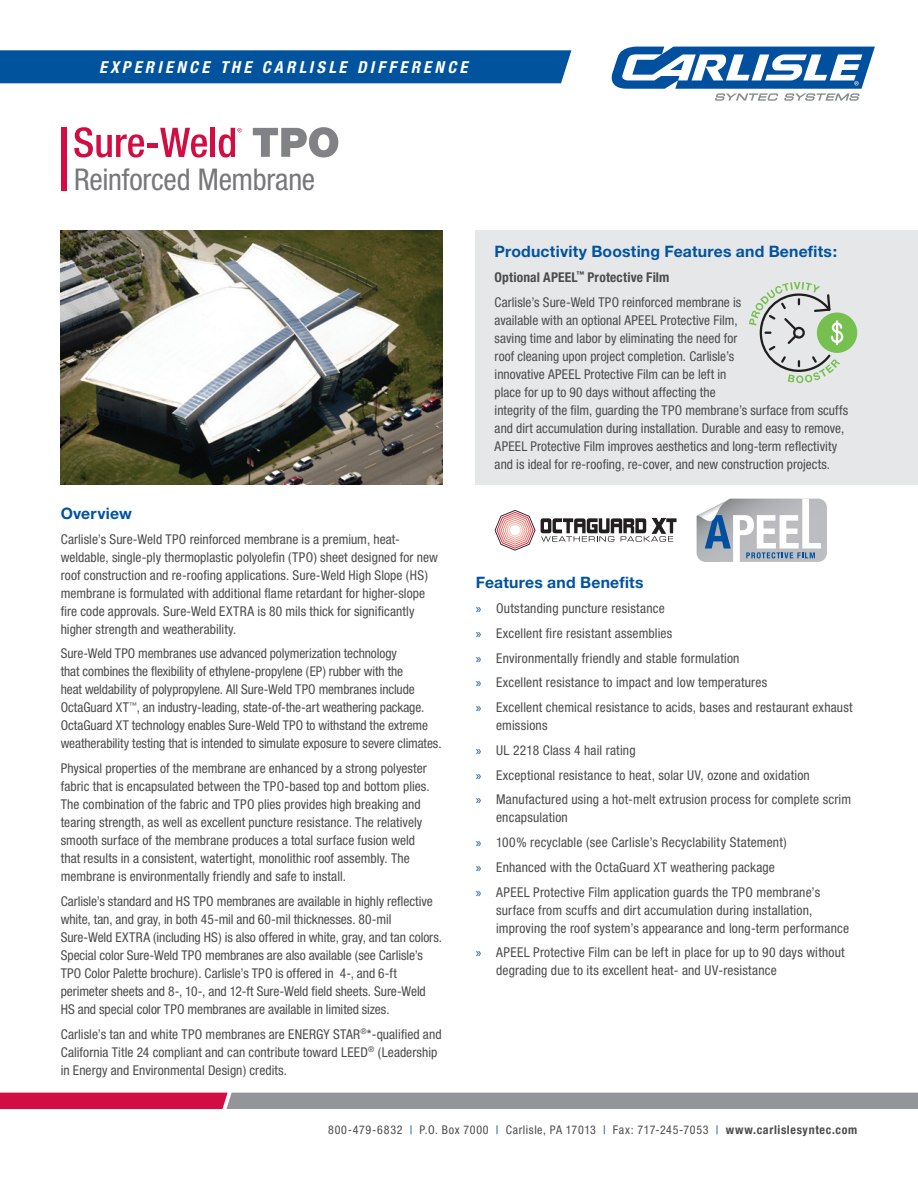
<style>
.page{position:relative;width:918px;height:1188px;background:#fff}
.page>*{position:absolute;margin:0;border:0;box-sizing:border-box;transform-origin:0 0}
.t1{font:condensed 30px "Helvetica Neue";letter-spacing:-.01em;color:#76787b}
.t2{font:italic 700 condensed 16.5px "Helvetica Neue";letter-spacing:.205em;color:#fff}
.t3{font:700 15.75px "Helvetica Neue";letter-spacing:.015em;color:#01539e}
.t4{font:condensed 13.5px/18px "Helvetica Neue";letter-spacing:.005em;color:#4b4c4d}
.t5{font:700 condensed 13.5px "Helvetica Neue";letter-spacing:.01em;color:#4b4c4d}
.t6{font:condensed 12px "Helvetica Neue";letter-spacing:.05em;color:#4b4c4d}
.s1{font-family:"Myriad Pro";font-stretch:normal;color:#01539e}
.s2{color:#01539e}
.s3{font-weight:700}
</style>
<div class="page">
<svg style="left:0;top:1093px;width:918px;height:16px;background:#a27383"></svg>
<div style="left:0;top:50px;width:571px;height:33px;background:#01539e"></div>
<svg style="left:612px;top:47px;width:263px;height:54px"></svg>
<svg style="left:253px;top:127px;width:85px;height:31px"></svg>
<svg style="left:74px;top:127px;width:70px;height:31px"></svg>
<hr style="left:147px;top:143px;width:11px;height:4px;background:#d20d44">
<svg style="left:160px;top:128px;width:47px;height:30px"></svg>
<hr style="left:211px;top:128px;width:4px;height:29px;background:#d20d44">
<svg style="left:219px;top:128px;width:23px;height:30px"></svg>
<div style="left:61px;top:128px;width:6px;height:63px;background:#d20d44"></div>
<img style="left:61px;top:230px;width:381px;height:255px">
<svg style="left:495px;top:510px;width:182px;height:41px"></svg>
<svg style="left:697px;top:499px;width:130px;height:63px"></svg>
<div style="left:476px;top:230px;width:442px;height:255px;background:#e6e7e9"></div>
<div style="left:817px;top:313px;width:40px;height:40px;background:#75c04e;border-radius:50%"></div>
<svg style="left:749px;top:282px;width:94px;height:101px"></svg>
<p class="t2" style="left:99px;top:57px;width:370px">EXPERIENCE THE CARLISLE DIFFERENCE</p>
<p class="t1" style="left:74px;top:162px;width:243px">Reinforced Membrane</p>
<p class="t3" style="left:61px;top:504px;width:73px">Overview</p>
<p class="t4" style="left:61px;top:530px;width:379px">Carlisle’s Sure-Weld TPO reinforced membrane is a premium, heat&shy;weldable, single-ply thermoplastic polyolefin (TPO) sheet designed for new roof construction and re-roofing applications. Sure-Weld High Slope (HS) membrane is formulated with additional flame retardant for higher-slope fire code approvals. Sure-Weld EXTRA is 80 mils thick for significantly higher strength and weatherability.</p>
<p class="t4" style="left:61px;top:644px;width:382px">Sure-Weld TPO membranes use advanced polymerization technology<br>that combines the flexibility of ethylene-propylene (EP) rubber with the<br>heat weldability of polypropylene. All Sure-Weld TPO membranes include OctaGuard XT<sup>™</sup>, an industry-leading, state-of-the-art weathering package.<br>OctaGuard XT technology enables Sure-Weld TPO to withstand the extreme weatherability testing that is intended to simulate exposure to severe climates.</p>
<p class="t4" style="left:61px;top:759px;width:371px">Physical properties of the membrane are enhanced by a strong polyester fabric that is encapsulated between the TPO-based top and bottom plies.<br>The combination of the fabric and TPO plies provides high breaking and tearing strength, as well as excellent puncture resistance. The relatively smooth surface of the membrane produces a total surface fusion weld that results in a consistent, watertight, monolithic roof assembly. The membrane is environmentally friendly and safe to install.</p>
<p class="t4" style="left:61px;top:892px;width:383px">Carlisle’s standard and HS TPO membranes are available in highly reflective white, tan, and gray, in both 45-mil and 60-mil thicknesses. 80-mil Sure-Weld EXTRA (including HS) is also offered in white, gray, and tan colors.<br>Special color Sure-Weld TPO membranes are also available (see Carlisle’s TPO Color Palette brochure). Carlisle’s TPO is offered in 4-, and 6-ft perimeter sheets and 8-, 10-, and 12-ft Sure-Weld field sheets. Sure-Weld HS and special color TPO membranes are available in limited sizes.</p>
<p class="t4" style="left:61px;top:1025px;width:382px">Carlisle’s tan and white TPO membranes are ENERGY STAR<sup>®</sup>*-qualified and<br>California Title 24 compliant and can contribute toward LEED<sup>®</sup> (Leadership in Energy and Environmental Design) credits.</p>
<p class="t3" style="left:495px;top:242px;width:344px">Productivity Boosting Features and Benefits:</p>
<p class="t5" style="left:495px;top:269px;width:176px">Optional APEEL<sup>™</sup> Protective Film</p>
<p class="t4" style="left:495px;top:293px;width:355px">Carlisle’s Sure-Weld TPO reinforced membrane is<br>available with an optional APEEL Protective Film,<br>saving time and labor by eliminating the need for<br>roof cleaning upon project completion. Carlisle’s<br>innovative APEEL Protective Film can be left in<br>place for up to 90 days without affecting the<br>integrity of the fi lm, guarding the TPO membrane’s surface from scuffs and dirt accumulation during installation. Durable and easy to remove, APEEL Protective Film improves aesthetics and long-term refl ectivity and is ideal for re-roofi ng, re-cover, and new construction projects.</p>
<p class="t3" style="left:476px;top:573px;width:169px">Features and Benefits</p>
<p class="t4" style="left:476px;top:599px;width:190px"><span class="s1">»</span> Outstanding puncture resistance</p>
<p class="t4" style="left:476px;top:624px;width:198px"><span class="s1">»</span> Excellent fi re resistant assemblies</p>
<p class="t4" style="left:476px;top:649px;width:265px"><span class="s1">»</span> Environmentally friendly and stable formulation</p>
<p class="t4" style="left:476px;top:674px;width:293px"><span class="s1">»</span> Excellent resistance to impact and low temperatures</p>
<p class="t4" style="left:496px;top:698px;width:358px;text-indent:-20px"><span class="s1">»</span> Excellent chemical resistance to acids, bases and restaurant exhaust emissions</p>
<p class="t4" style="left:476px;top:741px;width:161px"><span class="s1">»</span> UL 2218 Class 4 hail rating</p>
<p class="t4" style="left:476px;top:766px;width:335px"><span class="s1">»</span> Exceptional resistance to heat, solar UV, ozone and oxidation</p>
<p class="t4" style="left:496px;top:791px;width:357px;text-indent:-20px"><span class="s1">»</span> Manufactured using a hot-melt extrusion process for complete scrim encapsulation</p>
<p class="t4" style="left:476px;top:833px;width:312px"><span class="s1">»</span> 100% recyclable (see Carlisle’s Recyclability Statement)</p>
<p class="t4" style="left:476px;top:858px;width:301px"><span class="s1">»</span> Enhanced with the OctaGuard XT weathering package</p>
<p class="t4" style="left:496px;top:883px;width:355px;text-indent:-20px"><span class="s1">»</span> APEEL Protective Film application guards the TPO membrane’s surface from scuffs and dirt accumulation during installation, improving the roof system’s appearance and long-term performance</p>
<p class="t4" style="left:496px;top:944px;width:350px;text-indent:-20px"><span class="s1">»</span> APEEL Protective Film can be left in place for up to 90 days without degrading due to its excellent heat- and UV-resistance</p>
<p class="t6" style="left:328px;top:1123px;width:531px">800-479-6832 <span class="s2">|</span> P.O. Box 7000 <span class="s2">|</span> Carlisle, PA 17013 <span class="s2">|</span> Fax: 717-245-7053 <span class="s2">|</span> <span class="s3">www.carlislesyntec.com</span></p>
</div>
